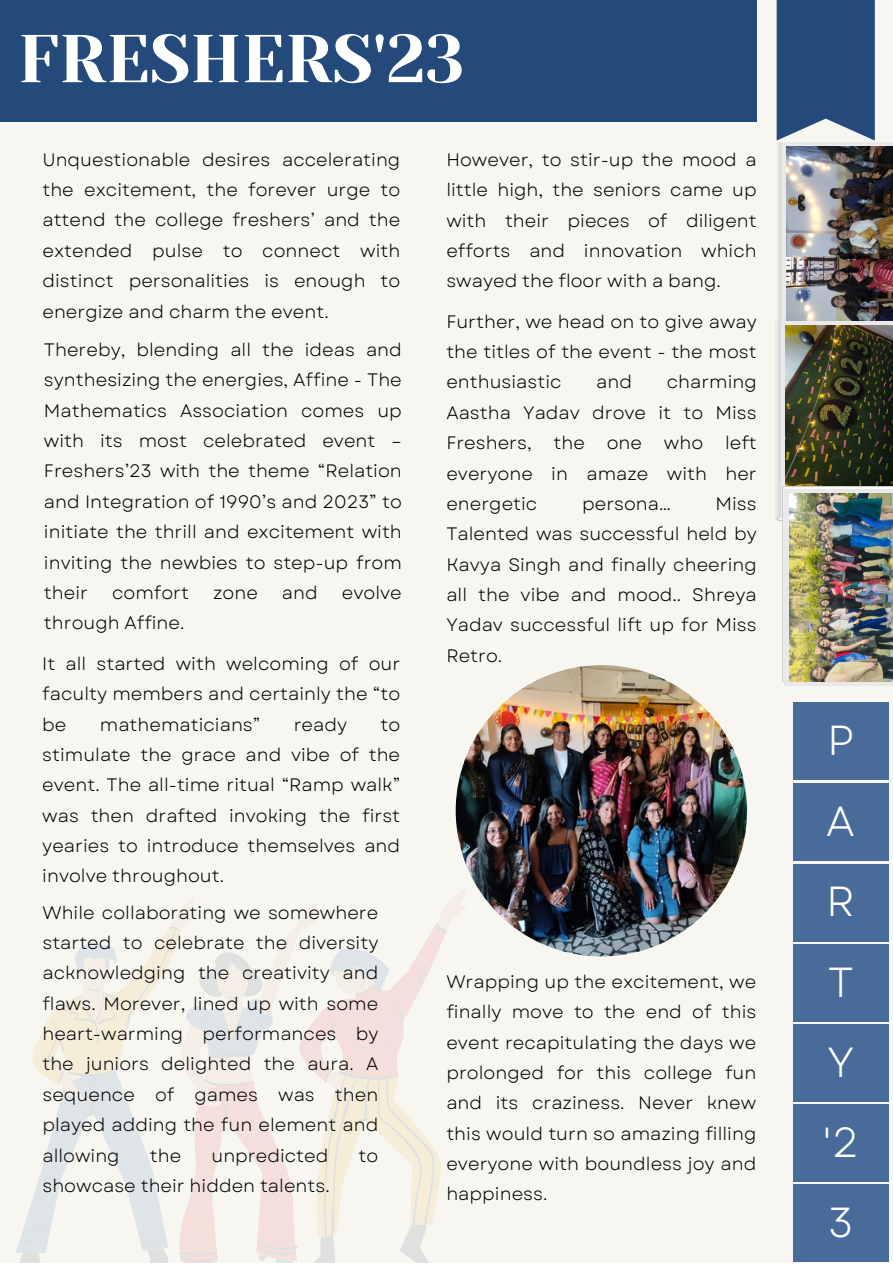
<style>
.page{position:relative;width:893px;height:1264px;background:#fff}
.page>*{position:absolute;margin:0;border:0;box-sizing:border-box;transform-origin:0 0}
.t1{font:67.5px "Yeseva One";color:#fff}
.t2{font:42px "Garet";color:#fff}
.t3{font:18px/30.3px "Garet";color:#000;text-align:justify}
</style>
<div class="page">
<div style="left:0;top:0;width:892px;height:1262px;background:#f7f6f1"></div>
<div style="left:0;top:0;width:756px;height:122px;background:#244a7c"></div>
<img style="left:455px;top:665px;width:292px;height:291px;border-radius:50%">
<div style="left:793px;top:782px;width:95px;height:78px;background:#486b9a"></div>
<div style="left:793px;top:863px;width:95px;height:78px;background:#486b9a"></div>
<div style="left:793px;top:943px;width:95px;height:78px;background:#486b9a"></div>
<div style="left:793px;top:1024px;width:95px;height:78px;background:#486b9a"></div>
<div style="left:793px;top:1104px;width:95px;height:78px;background:#486b9a"></div>
<div style="left:793px;top:1183px;width:95px;height:78px;background:#486b9a"></div>
<div style="left:793px;top:702px;width:95px;height:78px;background:#486b9a"></div>
<svg style="left:173px;top:889px;width:294px;height:44px"></svg>
<svg style="left:18px;top:922px;width:428px;height:340px"></svg>
<img style="left:775px;top:0;width:117px;height:682px">
<div style="left:784px;top:489px;width:108px;height:196px;background:#e9e9e9"></div>
<img style="left:789px;top:493px;width:103px;height:188px">
<p class="t1" style="left:18px;top:20px;width:448px">FRESHERS'23</p>
<p class="t3" style="left:42px;top:144px;width:359px">Unquestionable desires accelerating the excitement, the forever urge to attend the college freshers’ and the extended pulse to connect with distinct personalities is enough to energize and charm the event.</p>
<p class="t3" style="left:44px;top:334px;width:359px">Thereby, blending all the ideas and synthesizing the energies, Affine - The Mathematics Association comes up with its most celebrated event – Freshers’23 with the theme “Relation and Integration of 1990’s and 2023” to initiate the thrill and excitement with inviting the newbies to step-up from their</p>
<p class="t3" style="left:112px;top:577px;width:78px">comfort</p>
<p class="t3" style="left:213px;top:577px;width:46px">zone</p>
<p class="t3" style="left:282px;top:577px;width:37px">and</p>
<p class="t3" style="left:342px;top:577px;width:61px">evolve</p>
<p class="t3" style="left:44px;top:608px;width:142px">through Affine.</p>
<p class="t3" style="left:42px;top:648px;width:359px">It all started with welcoming of our faculty members and certainly the “to be</p>
<p class="t3" style="left:100px;top:709px;width:162px">mathematicians”</p>
<p class="t3" style="left:294px;top:709px;width:55px">ready</p>
<p class="t3" style="left:42px;top:709px;width:359px;text-indent:338px">to stimulate the grace and vibe of the event. The all-time ritual “Ramp walk” was then drafted invoking the first yearies to introduce themselves and involve throughout.</p>
<p class="t3" style="left:42px;top:897px;width:337px">While collaborating we somewhere started to celebrate the diversity acknowledging the creativity and flaws. Morever, lined up with some heart-warming performances by the juniors delighted the aura. A sequence of games was then played adding the fun element and allowing</p>
<p class="t3" style="left:150px;top:1140px;width:33px">the</p>
<p class="t3" style="left:211px;top:1140px;width:118px">unpredicted</p>
<p class="t3" style="left:358px;top:1140px;width:21px">to</p>
<p class="t3" style="left:42px;top:1170px;width:289px">showcase their hidden talents.</p>
<p class="t3" style="left:446px;top:144px;width:312px">However, to stir-up the mood a little high, the seniors came up with their pieces of diligent efforts and innovation which swayed the floor with a bang.</p>
<p class="t3" style="left:446px;top:306px;width:312px">Further, we head on to give away the titles of the event - the most enthusiastic</p>
<p class="t3" style="left:446px;top:367px;width:312px;text-indent:220px">charming Aastha Yadav drove it to Miss Freshers, the one who left everyone in amaze with her energetic</p>
<p class="t3" style="left:596px;top:367px;width:37px">and</p>
<p class="t3" style="left:446px;top:488px;width:312px;text-indent:269px">Miss Talented was successful held by Kavya Singh and finally cheering all the vibe and mood.. Shreya Yadav successful lift up for Miss Retro.</p>
<p class="t3" style="left:582px;top:488px;width:90px">persona…</p>
<p class="t3" style="left:446px;top:966px;width:311px">Wrapping up the excitement, we finally move to the end of this event recapitulating the days we prolonged for this college fun and its craziness. Never knew this would turn so amazing filling everyone with boundless joy and happiness.</p>
<p class="t2" style="left:827px;top:710px;width:28px">P</p>
<p class="t2" style="left:826px;top:790px;width:30px">A</p>
<p class="t2" style="left:826px;top:871px;width:30px">R</p>
<p class="t2" style="left:827px;top:951px;width:27px">T</p>
<p class="t2" style="left:827px;top:1032px;width:28px">Y</p>
<p class="t2" style="left:822px;top:1112px;width:38px">'2</p>
<p class="t2" style="left:828px;top:1191px;width:27px">3</p>
</div>
